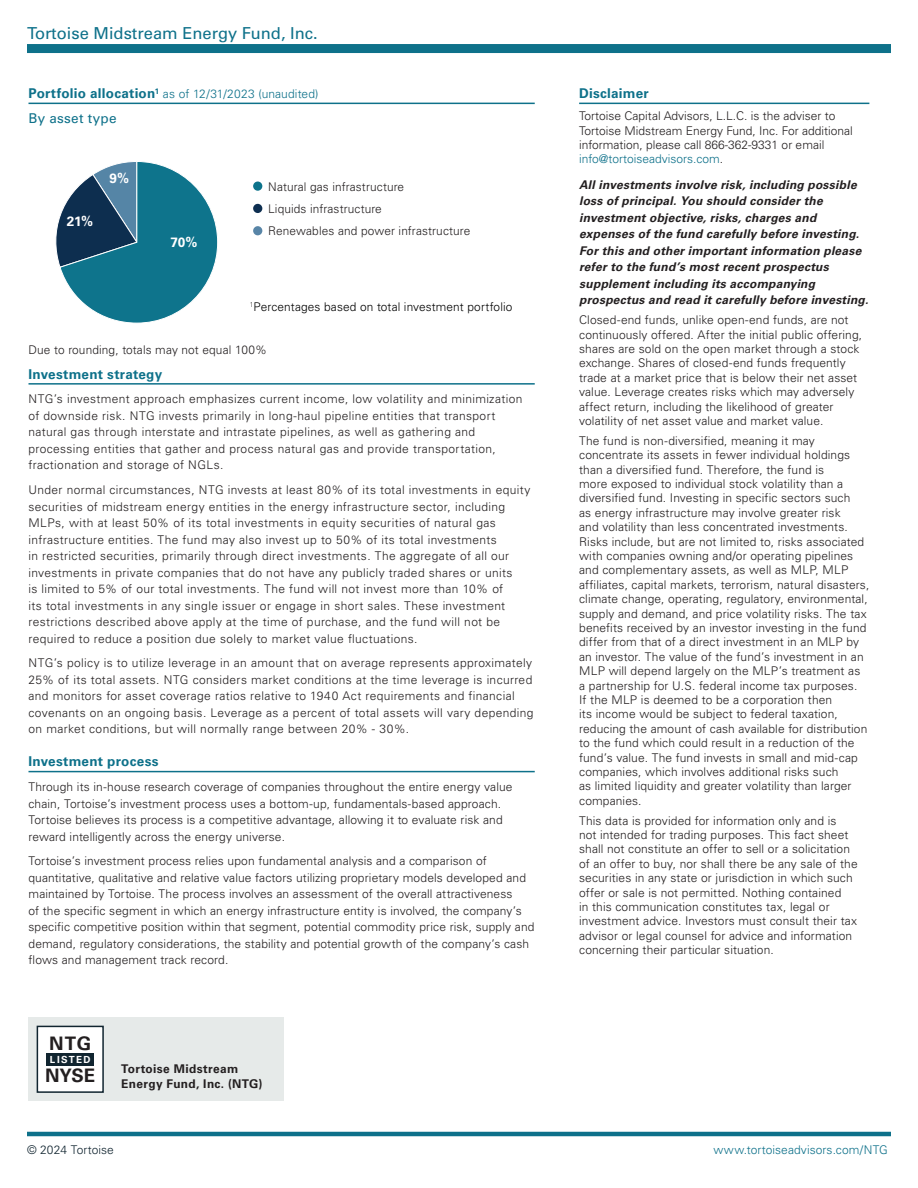
<style>
.page{position:relative;width:918px;height:1188px;background:#fff}
.page>*{position:absolute;margin:0;border:0;box-sizing:border-box;transform-origin:0 0}
.t1{font:700 18.6px "Univers LT Std";color:#231f20}
.t2{font:16.5px "Univers LT Std";color:#0e718a}
.Subhead-withRule{font:700 13.5px "Univers LT Std";letter-spacing:.02em;color:#0e718a}
.Bodytext{font:13.5px "Univers LT Std";letter-spacing:.02em;color:#0e718a}
.Subhead-Blue{font:700 13.5px "Univers LT Std";color:#fff}
.Bodytext-column{font:300 12px/14.4px "Univers LT Std";letter-spacing:.01em;color:#231f20}
.Bodytext-column-2{font:300 12px/16.5px "Univers LT Std";letter-spacing:.03em;color:#231f20}
.t3{font:italic 700 12px/16.5px "Univers LT Std";letter-spacing:.02em;color:#231f20}
.Bodytext-2{font:300 12px "Univers LT Std";letter-spacing:.01em;color:#231f20}
.Subhead-withRule-2{font:300 12px "Univers LT Std";letter-spacing:.005em;color:#0e718a}
.Bodytext-column-3{font:300 12px "Univers LT Std";letter-spacing:.01em;color:#000}
.Bodytext-column-4{font:700 12px/15px "Univers LT Std";letter-spacing:.03em;color:#231f20}
.t4{font:300 12px "Univers LT Std";letter-spacing:.005em;color:#112530}
.t5{font:700 9.75px "Univers LT Std";letter-spacing:.14em;color:#fff}
.s1{font-weight:700;font-size:13.5px}
.s2{color:#0e718a}
</style>
<div class="page">
<hr style="left:27px;top:1132px;width:864px;height:4px;background:#0e718a">
<hr style="left:28px;top:383px;width:507px;height:2px;background:#0e718a">
<hr style="left:28px;top:771px;width:507px;height:1px;background:#0e718a">
<hr style="left:579px;top:103px;width:290px;height:1px;background:#0e718a">
<div style="left:28px;top:1018px;width:256px;height:83px;background:#e6eae9"></div>
<div style="left:37px;top:1026px;width:67px;height:67px;background:#fff;border:2px solid #112530"></div>
<div style="left:46px;top:1053px;width:48px;height:13px;background:#112530"></div>
<hr style="left:28px;top:103px;width:507px;height:1px;background:#0e718a">
<div style="left:27px;top:44px;width:864px;height:9px;background:#0e718a"></div>
<svg style="left:55px;top:161px;width:163px;height:162px"></svg>
<div style="left:253px;top:182px;width:9px;height:9px;background:#0d738b;border-radius:50%"></div>
<div style="left:253px;top:204px;width:9px;height:9px;background:#0e2f51;border-radius:50%"></div>
<div style="left:253px;top:226px;width:9px;height:9px;background:#5885a7;border-radius:50%"></div>
<p class="t2" style="left:27px;top:23px;width:292px">Tortoise Midstream Energy Fund, Inc.</p>
<p class="Subhead-withRule-2" style="left:28px;top:87px;width:292px"><span class="s1">Portfolio allocation</span><sup>1</sup> as of 12/31/2023 (unaudited)</p>
<p class="Bodytext" style="left:28px;top:110px;width:90px">By asset type</p>
<p class="Subhead-Blue" style="left:67px;top:213px;width:28px">21%</p>
<p class="Subhead-Blue" style="left:110px;top:170px;width:21px">9%</p>
<p class="Subhead-Blue" style="left:171px;top:234px;width:29px">70%</p>
<p class="Bodytext-2" style="left:268px;top:179px;width:138px">Natural gas infrastructure</p>
<p class="Bodytext-2" style="left:268px;top:202px;width:115px">Liquids infrastructure</p>
<p class="Bodytext-2" style="left:268px;top:224px;width:204px">Renewables and power infrastructure</p>
<p class="Bodytext-column-3" style="left:250px;top:299px;width:264px"><sup>1</sup>Percentages based on total investment portfolio</p>
<p class="Bodytext-column" style="left:28px;top:342px;width:240px">Due to rounding, totals may not equal 100%</p>
<p class="Subhead-withRule" style="left:28px;top:366px;width:135px">Investment strategy</p>
<p class="Bodytext-column-2" style="left:28px;top:391px;width:495px">NTG’s investment approach emphasizes current income, low volatility and minimization of downside risk. NTG invests primarily in long-haul pipeline entities that transport natural gas through interstate and intrastate pipelines, as well as gathering and processing entities that gather and process natural gas and provide transportation, fractionation and storage of NGLs.</p>
<p class="Bodytext-column-2" style="left:28px;top:482px;width:504px">Under normal circumstances, NTG invests at least 80% of its total investments in equity securities of midstream energy entities in the energy infrastructure sector, including MLPs, with at least 50% of its total investments in equity securities of natural gas infrastructure entities. The fund may also invest up to 50% of its total investments<br>in restricted securities, primarily through direct investments. The aggregate of all our investments in private companies that do not have any publicly traded shares or units<br>is limited to 5% of our total investments. The fund will not invest more than 10% of<br>its total investments in any single issuer or engage in short sales. These investment restrictions described above apply at the time of purchase, and the fund will not be required to reduce a position due solely to market value fluctuations.</p>
<p class="Bodytext-column-2" style="left:28px;top:655px;width:507px">NTG’s policy is to utilize leverage in an amount that on average represents approximately 25% of its total assets. NTG considers market conditions at the time leverage is incurred and monitors for asset coverage ratios relative to 1940 Act requirements and financial covenants on an ongoing basis. Leverage as a percent of total assets will vary depending on market conditions, but will normally range between 20% - 30%.</p>
<p class="Subhead-withRule" style="left:28px;top:754px;width:132px">Investment process</p>
<p class="Bodytext-column" style="left:28px;top:779px;width:486px;line-height:16.5px">Through its in-house research coverage of companies throughout the entire energy value chain, Tortoise’s investment process uses a bottom-up, fundamentals-based approach.<br>Tortoise believes its process is a competitive advantage, allowing it to evaluate risk and reward intelligently across the energy universe.</p>
<p class="Bodytext-column" style="left:28px;top:853px;width:508px;line-height:16.5px">Tortoise’s investment process relies upon fundamental analysis and a comparison of quantitative, qualitative and relative value factors utilizing proprietary models developed and maintained by Tortoise. The process involves an assessment of the overall attractiveness<br>of the specific segment in which an energy infrastructure entity is involved, the company’s specific competitive position within that segment, potential commodity price risk, supply and demand, regulatory considerations, the stability and potential growth of the company’s cash flows and management track record.</p>
<p class="t1" style="left:49px;top:1033px;width:44px">NTG</p>
<p class="t1" style="left:45px;top:1064px;width:52px">NYSE</p>
<p class="t5" style="left:50px;top:1054px;width:42px">LISTED</p>
<p class="Bodytext-column-4" style="left:121px;top:1061px;width:143px">Tortoise Midstream<br>Energy Fund, Inc. (NTG)</p>
<p class="Subhead-withRule" style="left:579px;top:85px;width:71px">Disclaimer</p>
<p class="Bodytext-column" style="left:579px;top:109px;width:275px">Tortoise Capital Advisors, L.L.C. is the adviser to Tortoise Midstream Energy Fund, Inc. For additional information, please call 866-362-9331 or email <span class="s2">info@tortoiseadvisors.com</span>.</p>
<p class="t3" style="left:579px;top:177px;width:291px">All investments involve risk, including possible loss of principal. You should consider the investment objective, risks, charges and expenses of the fund carefully before investing.<br>For this and other important information please refer to the fund’s most recent prospectus supplement including its accompanying prospectus and read it carefully before investing.</p>
<p class="Bodytext-column" style="left:579px;top:313px;width:285px">Closed-end funds, unlike open-end funds, are not continuously offered. After the initial public offering, shares are sold on the open market through a stock exchange. Shares of closed-end funds frequently trade at a market price that is below their net asset value. Leverage creates risks which may adversely affect return, including the likelihood of greater volatility of net asset value and market value.</p>
<p class="Bodytext-column" style="left:579px;top:433px;width:292px">The fund is non-diversified, meaning it may concentrate its assets in fewer individual holdings than a diversified fund. Therefore, the fund is<br>more exposed to individual stock volatility than a diversified fund. Investing in specific sectors such<br>as energy infrastructure may involve greater risk<br>and volatility than less concentrated investments.<br>Risks include, but are not limited to, risks associated with companies owning and/or operating pipelines and complementary assets, as well as MLP, MLP affiliates, capital markets, terrorism, natural disasters, climate change, operating, regulatory, environmental, supply and demand, and price volatility risks. The tax benefits received by an investor investing in the fund differ from that of a direct investment in an MLP by an investor. The value of the fund’s investment in an MLP will depend largely on the MLP’s treatment as<br>a partnership for U.S. federal income tax purposes.<br>If the MLP is deemed to be a corporation then<br>its income would be subject to federal taxation, reducing the amount of cash available for distribution to the fund which could result in a reduction of the fund’s value. The fund invests in small and mid-cap companies, which involves additional risks such<br>as limited liquidity and greater volatility than larger companies.</p>
<p class="Bodytext-column" style="left:579px;top:813px;width:280px">This data is provided for information only and is<br>not intended for trading purposes. This fact sheet shall not constitute an offer to sell or a solicitation of an offer to buy, nor shall there be any sale of the securities in any state or jurisdiction in which such offer or sale is not permitted. Nothing contained<br>in this communication constitutes tax, legal or investment advice. Investors must consult their tax advisor or legal counsel for advice and information concerning their particular situation.</p>
<p class="t4" style="left:27px;top:1143px;width:88px">© 2024 Tortoise</p>
<p class="Subhead-withRule-2" style="left:713px;top:1143px;width:176px">www.tortoiseadvisors.com/NTG</p>
</div>
